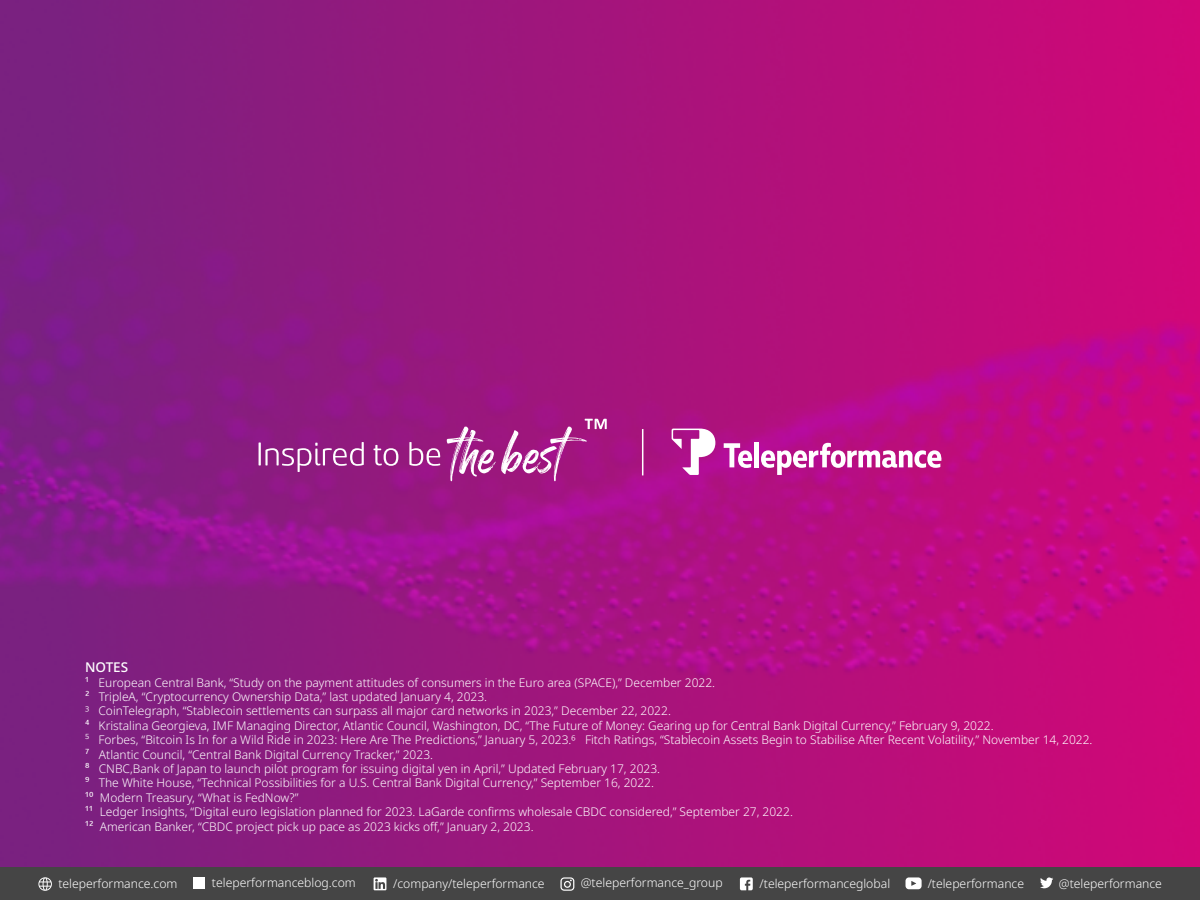
<style>
.page{position:relative;width:1200px;height:900px;background:#fff}
.page>*{position:absolute;margin:0;border:0;box-sizing:border-box;transform-origin:0 0}
.t1{font:500 13.5px "Noto Sans";color:#fff}
.t2{font:300 12.15px "Noto Sans";color:#fff}
.t3{font:300 12px/14.4px "Noto Sans";color:#fff}
.s1{font-family:"Segoe UI";font-weight:400}
</style>
<div class="page">
<img style="left:0;top:0;width:1200px;height:867px">
<hr style="left:259px;top:442px;width:2px;height:23px;background:#fff">
<svg style="left:265px;top:442px;width:99px;height:30px;background:#a34697"></svg>
<svg style="left:374px;top:445px;width:24px;height:21px"></svg>
<svg style="left:409px;top:442px;width:31px;height:24px"></svg>
<svg style="left:447px;top:419px;width:160px;height:64px;background:#af3d95"></svg>
<svg style="left:724px;top:443px;width:29px;height:25px"></svg>
<div style="left:754px;top:442px;width:5px;height:25px;background:#fff"></div>
<svg style="left:761px;top:443px;width:181px;height:32px"></svg>
<svg style="left:672px;top:429px;width:43px;height:46px"></svg>
<hr style="left:642px;top:429px;width:1px;height:46px;background:#fff">
<div style="left:0;top:867px;width:1200px;height:33px;background:#454545"></div>
<svg style="left:374px;top:877px;width:12px;height:13px"></svg>
<svg style="left:38px;top:877px;width:14px;height:14px"></svg>
<svg style="left:560px;top:877px;width:14px;height:14px"></svg>
<svg style="left:740px;top:877px;width:13px;height:13px"></svg>
<svg style="left:906px;top:877px;width:16px;height:12px"></svg>
<svg style="left:1040px;top:877px;width:13px;height:11px"></svg>
<div style="left:193px;top:878px;width:12px;height:11px;background:#fff"></div>
<p class="t1" style="left:85px;top:658px;width:45px">NOTES</p>
<p class="t3" style="left:85px;top:675px;width:1009px"><span class="s1">¹</span> European Central Bank, “Study on the payment attitudes of consumers in the Euro area (SPACE),” December 2022.<br><span class="s1">²</span> TripleA, “Cryptocurrency Ownership Data,” last updated January 4, 2023.<br>3 CoinTelegraph, “Stablecoin settlements can surpass all major card networks in 2023,” December 22, 2022.<br><span class="s1">⁴</span> Kristalina Georgieva, IMF Managing Director, Atlantic Council, Washington, DC, “The Future of Money: Gearing up for Central Bank Digital Currency,” February 9, 2022.<br>⁵ Forbes, “Bitcoin Is In for a Wild Ride in 2023: Here Are The Predictions,” January 5, 2023.6 Fitch Ratings, “Stablecoin Assets Begin to Stabilise After Recent Volatility,” November 14, 2022.<br><span class="s1">⁷</span> Atlantic Council, “Central Bank Digital Currency Tracker,” 2023.<br><span class="s1">⁸</span> CNBC,Bank of Japan to launch pilot program for issuing digital yen in April,” Updated February 17, 2023.<br><span class="s1">⁹</span> The White House, “Technical Possibilities for a U.S. Central Bank Digital Currency,” September 16, 2022.<br><span class="s1">¹⁰</span> Modern Treasury, “What is FedNow?”<br><span class="s1">¹¹</span> Ledger Insights, “Digital euro legislation planned for 2023. LaGarde confirms wholesale CBDC considered,” September 27, 2022.<br><span class="s1">¹²</span> American Banker, “CBDC project pick up pace as 2023 kicks off,” January 2, 2023.</p>
<p class="t2" style="left:58px;top:875px;width:121px">teleperformance.com</p>
<p class="t2" style="left:212px;top:874px;width:145px">teleperformanceblog.com</p>
<p class="t2" style="left:393px;top:875px;width:153px">/company/teleperformance</p>
<p class="t2" style="left:581px;top:875px;width:143px">@teleperformance_group</p>
<p class="t2" style="left:760px;top:875px;width:132px">/teleperformanceglobal</p>
<p class="t2" style="left:928px;top:875px;width:98px">/teleperformance</p>
<p class="t2" style="left:1059px;top:875px;width:105px">@teleperformance</p>
</div>
